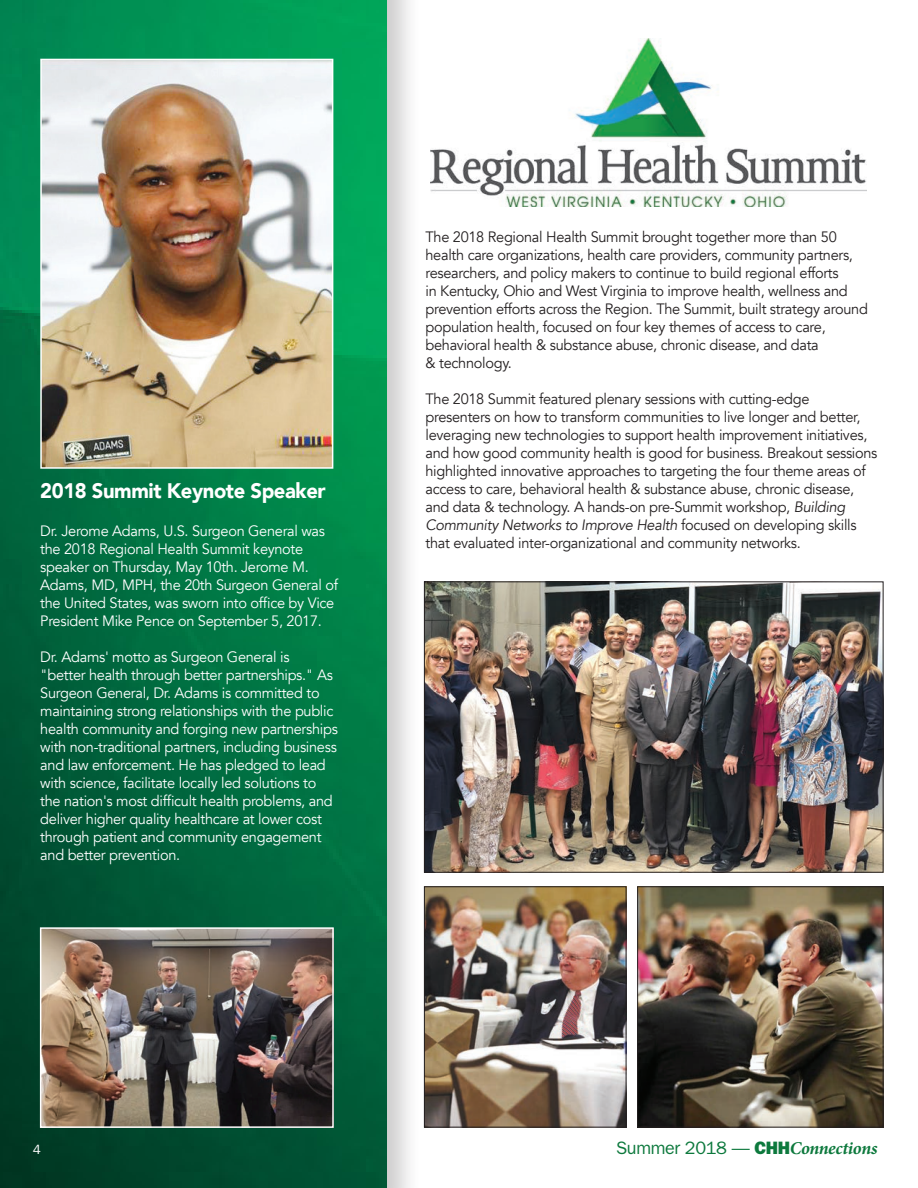
<style>
.page{position:relative;width:918px;height:1188px;background:#fff}
.page>*{position:absolute;margin:0;border:0;box-sizing:border-box;transform-origin:0 0}
.t1{font:900 21px "Avenir";letter-spacing:-.02em;color:#fff;scale:.96 1}
.t2{font:18px "ITC Franklin Gothic Std";letter-spacing:-.02em;color:#0d793d}
.t3{font:15px/18px "Avenir";letter-spacing:-.02em;color:#231f20}
.t4{font:15px/18px "Avenir";letter-spacing:-.02em;color:#fff}
.t5{font:13.5px "ITC Franklin Gothic Std";color:#fff}
.s1{font-style:italic}
.s2{font-family:"ITC Franklin Gothic Std Hvy"}
.s3{font-family:"Minion Pro";font-weight:700;font-style:italic}
</style>
<div class="page">
<img style="left:431px;top:38px;width:435px;height:169px">
<div style="left:0;top:0;width:422px;height:1188px;background:#231f20;opacity:.23"></div>
<img style="left:0;top:0;width:387px;height:1188px">
<img style="left:43px;top:62px;width:287px;height:404px">
<div style="left:40px;top:59px;width:293px;height:410px;border:2px solid #fff"></div>
<img style="left:426px;top:888px;width:198px;height:238px">
<div style="left:424px;top:886px;width:202px;height:242px;border:1px solid #231f20"></div>
<img style="left:639px;top:888px;width:243px;height:238px">
<div style="left:637px;top:886px;width:247px;height:242px;border:1px solid #231f20"></div>
<img style="left:43px;top:930px;width:288px;height:195px">
<div style="left:40px;top:927px;width:294px;height:201px;border:2px solid #fff"></div>
<img style="left:426px;top:583px;width:456px;height:288px">
<div style="left:424px;top:581px;width:460px;height:292px;border:1px solid #231f20"></div>
<p class="t1" style="left:40px;top:473px;width:299px">2018 Summit Keynote Speaker</p>
<p class="t4" style="left:40px;top:522px;width:299px">Dr. Jerome Adams, U.S. Surgeon General was the 2018 Regional Health Summit keynote speaker on Thursday, May 10th. Jerome M.<br>Adams, MD, MPH, the 20th Surgeon General of the United States, was sworn into office by Vice President Mike Pence on September 5, 2017.</p>
<p class="t4" style="left:40px;top:648px;width:299px">Dr. Adams' motto as Surgeon General is "better health through better partnerships." As Surgeon General, Dr. Adams is committed to maintaining strong relationships with the public health community and forging new partnerships with non-traditional partners, including business and law enforcement. He has pledged to lead with science, facilitate locally led solutions to the nation's most difficult health problems, and deliver higher quality healthcare at lower cost through patient and community engagement and better prevention.</p>
<p class="t3" style="left:426px;top:228px;width:444px">The 2018 Regional Health Summit brought together more than 50 health care organizations, health care providers, community partners, researchers, and policy makers to continue to build regional efforts<br>in Kentucky, Ohio and West Virginia to improve health, wellness and prevention efforts across the Region. The Summit, built strategy around population health, focused on four key themes of access to care, behavioral health &amp; substance abuse, chronic disease, and data</p>
<p class="t3" style="left:426px;top:354px;width:88px">&amp; technology.</p>
<p class="t3" style="left:426px;top:390px;width:453px">The 2018 Summit featured plenary sessions with cutting-edge presenters on how to transform communities to live longer and better, leveraging new technologies to support health improvement initiatives, and how good community health is good for business. Breakout sessions highlighted innovative approaches to targeting the four theme areas of access to care, behavioral health &amp; substance abuse, chronic disease, and data &amp; technology. A hands-on pre-Summit workshop, <span class="s1">Building Community Networks to Improve Health</span> focused on developing skills that evaluated inter-organizational and community networks.</p>
<p class="t5" style="left:33px;top:1142px;width:10px">4</p>
<p class="t2" style="left:616px;top:1138px;width:263px">Summer 2018 — <span class="s2">CHH</span><span class="s3">Connections</span></p>
</div>
